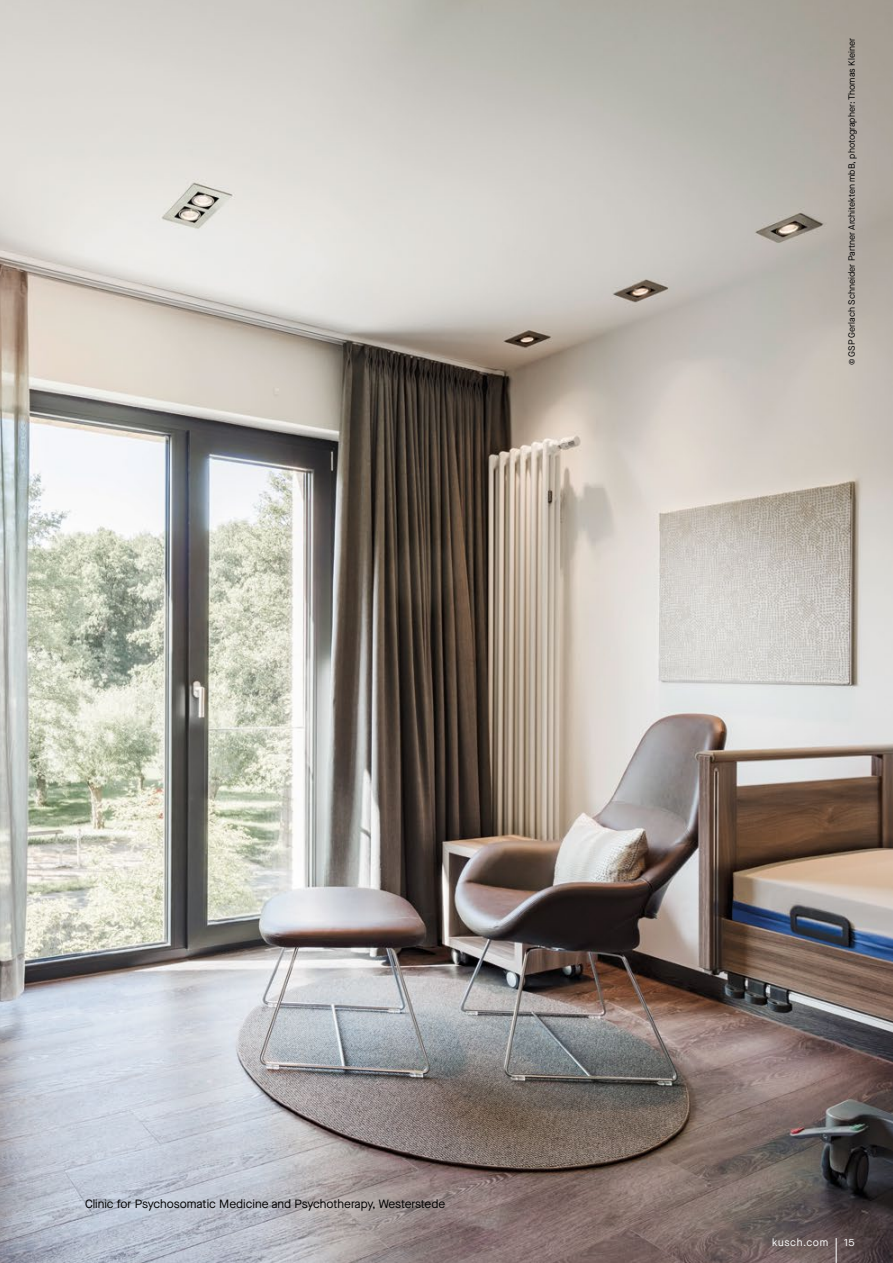
<style>
.page{position:relative;width:893px;height:1263px;background:#fff}
.page>*{position:absolute;margin:0;border:0;box-sizing:border-box;transform-origin:0 0}
.t1{font:12px "Maison Neue";color:#000}
.t2{font:10.5px "Maison Neue";letter-spacing:.05em;color:#fff}
.t3{font:9px "Maison Neue";color:#000}
</style>
<div class="page">
<img style="left:0;top:0;width:893px;height:1263px">
<svg style="left:836px;top:1238px;width:1px;height:25px"></svg>
<p class="t3" style="left:846px;top:365px;width:329px;rotate:-90deg">© GSP Gerlach Schneider Partner Architekten mbB, photographer: Thomas Kleiner</p>
<h1 class="t1" style="left:85px;top:1195px;width:362px">Clinic for Psychosomatic Medicine and Psychotherapy, Westerstede</h1>
<p class="t2" style="left:772px;top:1235px;width:57px">kusch.com</p>
<p class="t2" style="left:844px;top:1235px;width:12px">15</p>
</div>
